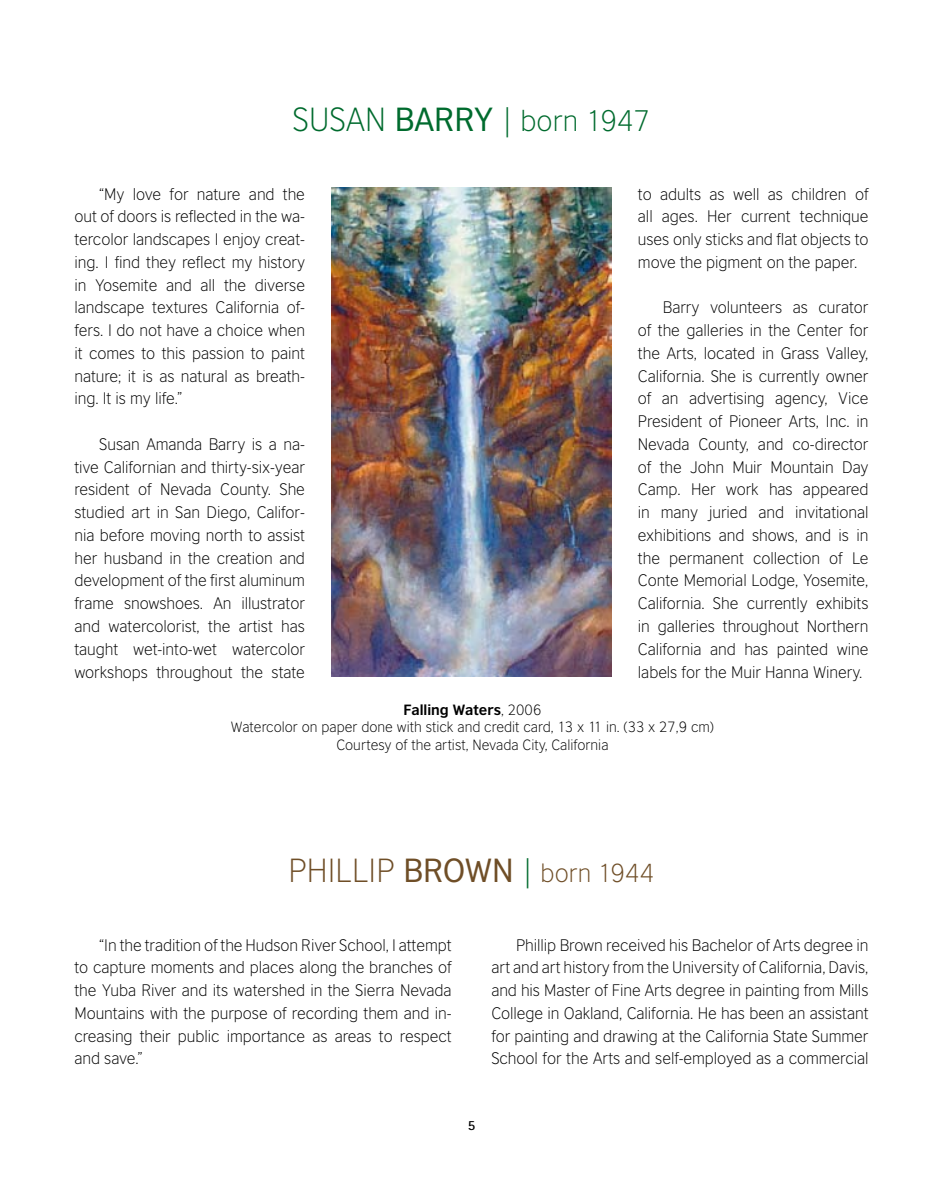
<style>
.page{position:relative;width:943px;height:1191px;background:#fff}
.page>*{position:absolute;margin:0;border:0;box-sizing:border-box;transform-origin:0 0}
.t1{font:300 31.5px "British Council Sans";color:#6f4e27}
.t2{font:300 31.5px "British Council Sans";color:#006b2e}
.t3{font:300 28px "British Council Sans";color:#006b2e}
.t4{font:300 24.5px "British Council Sans";color:#6f4e27}
.t5{font:300 15.75px/22.8px "British Council Sans";letter-spacing:-.005em;color:#000;text-align:justify}
.t6{font:300 14px/17.5px "British Council Sans";color:#000;text-align:center}
.s1{font-weight:400;font-size:31.5px}
.s2{font-size:31.5px}
.s3{font-weight:700}
.s4{font-size:31.5px;color:#006b2e}
</style>
<div class="page">
<img style="left:332px;top:187px;width:279px;height:489px">
<h1 class="t2" style="left:292px;top:102px;width:36px">Susan</h1>
<h2 class="t3" style="left:395px;top:105px;width:257px"><span class="s1">BARRY</span> <span class="s2">|</span> born 1947</h2>
<p class="t5" style="left:74px;top:182px;width:232px;text-indent:25px">“My love for nature and the out of doors is reflected in the wa&shy;tercolor landscapes I enjoy creat&shy;ing. I find they reflect my history in Yosemite and all the diverse landscape textures California of&shy;fers. I do not have a choice when it comes to this passion to paint nature; it is as natural as breath&shy;ing. It is my life.”</p>
<p class="t5" style="left:74px;top:433px;width:232px;text-indent:25px">Susan Amanda Barry is a na&shy;tive Californian and thirty-six-year resident of Nevada County. She studied art in San Diego, Califor&shy;nia before moving north to assist her husband in the creation and development of the first aluminum frame snowshoes. An illustrator and watercolorist, the artist has taught wet-into-wet watercolor workshops throughout the state</p>
<p class="t5" style="left:638px;top:182px;width:232px">to adults as well as children of all ages. Her current technique uses only sticks and flat objects to move the pigment on the paper.</p>
<p class="t5" style="left:638px;top:296px;width:232px;text-indent:25px">Barry volunteers as curator of the galleries in the Center for the Arts, located in Grass Valley, California. She is currently owner of an advertising agency, Vice President of Pioneer Arts, Inc. in Nevada County, and co-director of the John Muir Mountain Day Camp. Her work has appeared in many juried and invitational exhibitions and shows, and is in the permanent collection of Le Conte Memorial Lodge, Yosemite, California. She currently exhibits in galleries throughout Northern California and has painted wine labels for the Muir Hanna Winery.</p>
<p class="t6" style="left:231px;top:700px;width:484px"><span class="s3">Falling Waters</span>, 2006<br>Watercolor on paper done with stick and credit card, 13 x 11 in. (33 x 27,9 cm)<br>Courtesy of the artist, Nevada City, California</p>
<h1 class="t1" style="left:288px;top:853px;width:34px">Phillip</h1>
<h3 class="t4" style="left:403px;top:859px;width:252px"><span class="s1">BROWN</span> <span class="s4">|</span> born 1944</h3>
<p class="t5" style="left:74px;top:933px;width:379px;text-indent:25px">“In the tradition of the Hudson River School, I attempt to capture moments and places along the branches of the Yuba River and its watershed in the Sierra Nevada Mountains with the purpose of recording them and in&shy;creasing their public importance as areas to respect and save.”</p>
<p class="t5" style="left:491px;top:933px;width:379px;text-indent:25px">Phillip Brown received his Bachelor of Arts degree in art and art history from the University of California, Davis, and his Master of Fine Arts degree in painting from Mills College in Oakland, California. He has been an assistant for painting and drawing at the California State Summer School for the Arts and self-employed as a commercial</p>
</div>
